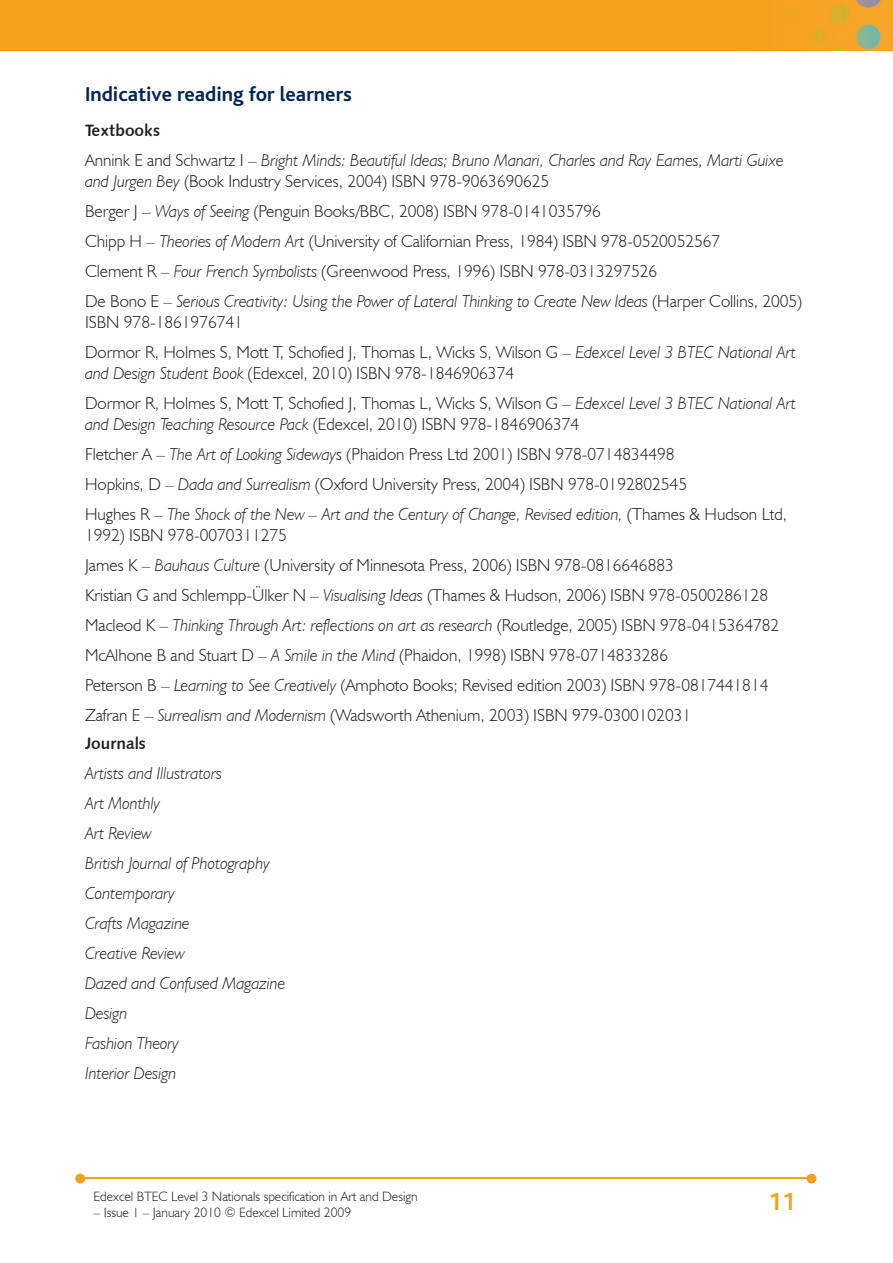
<style>
.page{position:relative;width:893px;height:1263px;background:#fff}
.page>*{position:absolute;margin:0;border:0;box-sizing:border-box;transform-origin:0 0}
.t1{font:700 25.5px "Bliss";color:#f6a01b}
.t2{font:700 21px "Bliss";color:#002556}
.t3{font:300 17.25px/30px "Humanist 521 BT";color:#231f20}
.t4{font:italic 300 17.25px/30px "Humanist 521 BT";color:#231f20}
.t5{font:16.5px "Humanist 531 BT Bold A";color:#231f20}
.t6{font:300 13.5px "Humanist 521 BT";color:#231f20}
.s1{font-style:normal}
.s2{font-style:italic}
</style>
<div class="page">
<img style="left:0;top:0;width:893px;height:51px">
<hr style="left:82px;top:1178px;width:728px;height:1px;background:#f6a01b">
<svg style="left:807px;top:1174px;width:9px;height:9px"></svg>
<svg style="left:75px;top:1174px;width:10px;height:9px"></svg>
<p class="t2" style="left:85px;top:83px;width:268px">Indicative reading for learners</p>
<p class="t5" style="left:85px;top:120px;width:77px">Textbooks</p>
<p class="t4" style="left:85px;top:149px;width:700px;line-height:21px"><span class="s1">Annink E and Schwartz I –</span> Bright Minds: Beautiful Ideas; Bruno Manari, Charles and Ray Eames, Marti Guixe and Jurgen Bey <span class="s1">(Book Industry Services, 2004) ISBN 978-9063690625</span></p>
<p class="t3" style="left:85px;top:195px;width:718px">Berger J – <span class="s2">Ways of Seeing</span> (Penguin Books/BBC, 2008) ISBN 978-0141035796<br>Chipp H – <span class="s2">Theories of Modern Art</span> (University of Californian Press, 1984) ISBN 978-0520052567<br>Clement R – <span class="s2">Four French Symbolists</span> (Greenwood Press, 1996) ISBN 978-0313297526<br>De Bono E – <span class="s2">Serious Creativity: Using the Power of Lateral Thinking to Create New Ideas</span> (Harper Collins, 2005)</p>
<p class="t3" style="left:85px;top:306px;width:712px">ISBN 978-1861976741<br>Dormor R, Holmes S, Mott T, Schofied J, Thomas L, Wicks S, Wilson G – <span class="s2">Edexcel Level 3 BTEC National Art</span></p>
<p class="t3" style="left:85px;top:357px;width:712px"><span class="s2">and Design Student Book</span> (Edexcel, 2010) ISBN 978-1846906374<br>Dormor R, Holmes S, Mott T, Schofied J, Thomas L, Wicks S, Wilson G – <span class="s2">Edexcel Level 3 BTEC National Art</span></p>
<p class="t3" style="left:85px;top:408px;width:704px"><span class="s2">and Design Teaching Resource Pack</span> (Edexcel, 2010) ISBN 978-1846906374<br>Fletcher A – <span class="s2">The Art of Looking Sideways</span> (Phaidon Press Ltd 2001) ISBN 978-0714834498<br>Hopkins, D – <span class="s2">Dada and Surrealism</span> (Oxford University Press, 2004) ISBN 978-0192802545<br>Hughes R – <span class="s2">The Shock of the New – Art and the Century of Change, Revised edition,</span> (Thames &amp; Hudson Ltd,</p>
<p class="t3" style="left:85px;top:519px;width:696px">1992) ISBN 978-0070311275<br>James K – <span class="s2">Bauhaus Culture</span> (University of Minnesota Press, 2006) ISBN 978-0816646883<br>Kristian G and Schlempp-Ülker N – <span class="s2">Visualising Ideas</span> (Thames &amp; Hudson, 2006) ISBN 978-0500286128<br>Macleod K – <span class="s2">Thinking Through Art: reflections on art as research</span> (Routledge, 2005) ISBN 978-0415364782<br>McAlhone B and Stuart D – <span class="s2">A Smile in the Mind</span> (Phaidon, 1998) ISBN 978-0714833286<br>Peterson B – <span class="s2">Learning to See Creatively</span> (Amphoto Books; Revised edition 2003) ISBN 978-0817441814<br>Zafran E – <span class="s2">Surrealism and Modernism</span> (Wadsworth Athenium, 2003) ISBN 979-0300102031</p>
<p class="t5" style="left:85px;top:733px;width:62px">Journals</p>
<p class="t4" style="left:85px;top:758px;width:202px">Artists and Illustrators<br>Art Monthly<br>Art Review<br>British Journal of Photography<br>Contemporary<br>Crafts Magazine<br>Creative Review<br>Dazed and Confused Magazine<br>Design<br>Fashion Theory<br>Interior Design</p>
<p class="t6" style="left:94px;top:1188px;width:326px">Edexcel BTEC Level 3 Nationals specification in Art and Design</p>
<p class="t6" style="left:94px;top:1204px;width:259px">– Issue 1 – January 2010 © Edexcel Limited 2009</p>
<h1 class="t1" style="left:768px;top:1189px;width:29px">11</h1>
</div>
